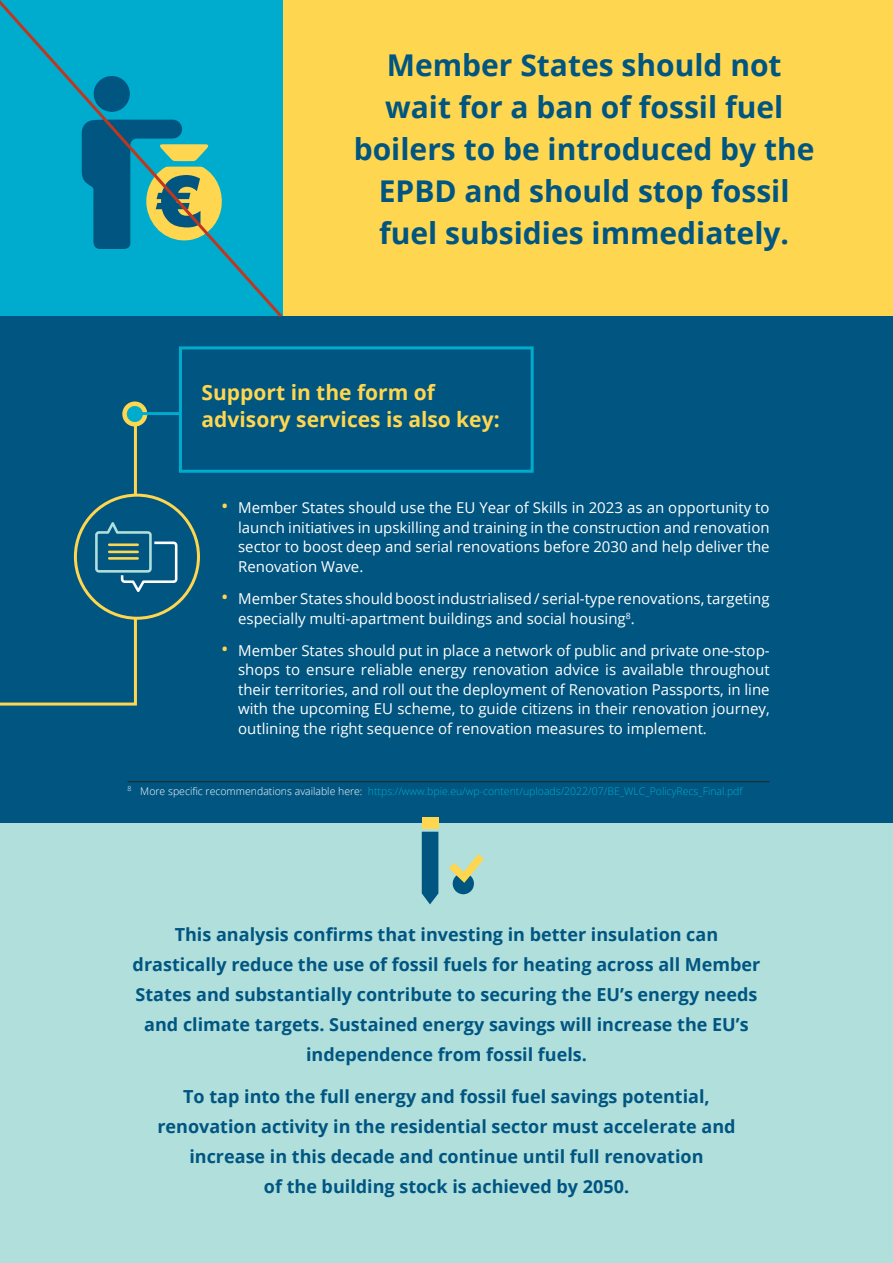
<style>
.page{position:relative;width:893px;height:1263px;background:#005581}
.page>*{position:absolute;margin:0;border:0;box-sizing:border-box;transform-origin:0 0}
.t1{font:700 30px/42px "Open Sans";color:#005581;text-align:center}
.t2{font:700 21px/27px "Open Sans";color:#ffd64f}
.t3{font:700 18px/30px "Open Sans";color:#005581;text-align:center}
.t4{font:15px/19.5px "Open Sans";color:#fff;text-align:justify}
.t5{font:300 10.5px "Open Sans";color:#00accd}
.s1{font-size:19.5px;color:#ffd64f}
.s2{color:#fff}
</style>
<div class="page">
<div style="left:0;top:823px;width:893px;height:440px;background:#b0dfdc"></div>
<svg style="left:0;top:406px;width:138px;height:300px"></svg>
<div style="left:422px;top:818px;width:16px;height:11px;background:#ffd64f"></div>
<svg style="left:422px;top:832px;width:62px;height:72px"></svg>
<div style="left:282px;top:0;width:611px;height:315px;background:#ffd64f"></div>
<hr style="left:128px;top:781px;width:642px;height:1px;background:#292424">
<svg style="left:125px;top:404px;width:20px;height:20px"></svg>
<div style="left:122px;top:401px;width:25px;height:25px;border:4px solid #ffd64f;border-radius:50%"></div>
<svg style="left:178px;top:346px;width:356px;height:127px"></svg>
<hr style="left:142px;top:412px;width:38px;height:3px;background:#00accd">
<svg style="left:0;top:0;width:285px;height:317px;background:#0da4be"></svg>
<div style="left:75px;top:495px;width:123px;height:123px;background:#005581;border-radius:50%"></div>
<div style="left:74px;top:494px;width:126px;height:126px;border:3px solid #ffd64f;border-radius:50%"></div>
<svg style="left:95px;top:522px;width:82px;height:70px"></svg>
<h1 class="t1" style="left:354px;top:44px;width:462px">Member States should not wait for a ban of fossil fuel boilers to be introduced by the<br>EPBD and should stop fossil fuel subsidies immediately.</h1>
<h2 class="t2" style="left:202px;top:378px;width:300px">Support in the form of advisory services is also key:</h2>
<p class="t4" style="left:238px;top:498px;width:533px;text-indent:-17px"><span class="s1">•</span> Member States should use the EU Year of Skills in 2023 as an opportunity to launch initiatives in upskilling and training in the construction and renovation sector to boost deep and serial renovations before 2030 and help deliver the Renovation Wave.</p>
<p class="t4" style="left:238px;top:588px;width:533px;text-indent:-17px"><span class="s1">•</span> Member States should boost industrialised / serial-type renovations, targeting especially multi-apartment buildings and social housing<sup>8</sup>.</p>
<p class="t4" style="left:238px;top:640px;width:533px;text-indent:-17px"><span class="s1">•</span> Member States should put in place a network of public and private one-stop&shy;shops to ensure reliable energy renovation advice is available throughout their territories, and roll out the deployment of Renovation Passports, in line with the upcoming EU scheme, to guide citizens in their renovation journey, outlining the right sequence of renovation measures to implement.</p>
<p class="t5" style="left:128px;top:784px;width:617px"><sup>8</sup> <span class="s2">More specific recommendations available here:</span> https://www.bpie.eu/wp-content/uploads/2022/07/BE_WLC_PolicyRecs_Final.pdf</p>
<p class="t3" style="left:133px;top:919px;width:629px">This analysis confirms that investing in better insulation can drastically reduce the use of fossil fuels for heating across all Member States and substantially contribute to securing the EU’s energy needs and climate targets. Sustained energy savings will increase the EU’s independence from fossil fuels.</p>
<p class="t3" style="left:157px;top:1081px;width:580px">To tap into the full energy and fossil fuel savings potential, renovation activity in the residential sector must accelerate and increase in this decade and continue until full renovation<br>of the building stock is achieved by 2050.</p>
</div>
